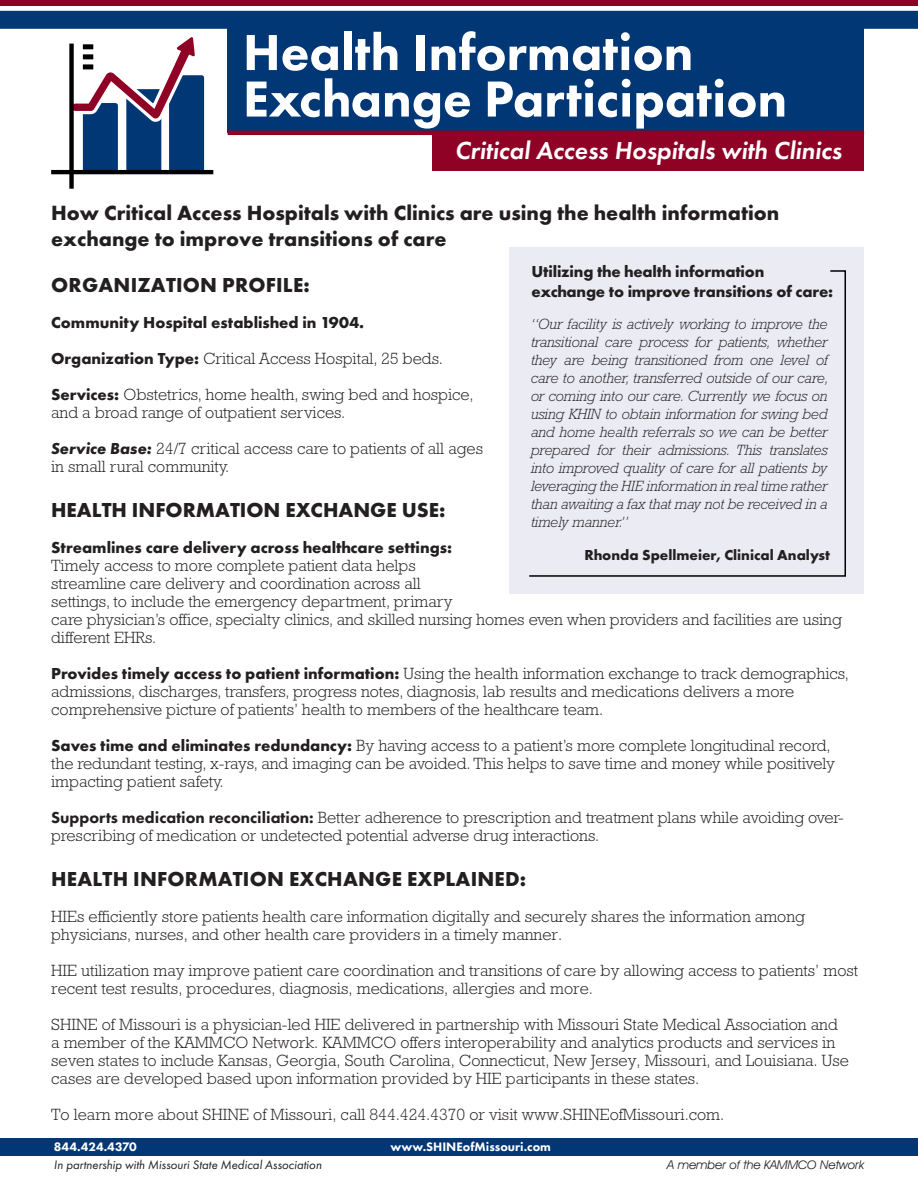
<style>
.page{position:relative;width:918px;height:1188px;background:#fff}
.page>*{position:absolute;margin:0;border:0;box-sizing:border-box;transform-origin:0 0}
.t1{font:800 52.5px "Futura PT";color:#fff}
.t2{font:italic 600 25.5px "Futura PT";color:#fff}
.t3{font:700 21.3px/25.7px "Futura PT";color:#231f20}
.t4{font:700 21px "Futura PT";letter-spacing:.01em;color:#231f20}
.t5{font:300 16.5px/18px "Rockwell";color:#231f20}
.t6{font:700 16.5px/19.8px "Futura PT";letter-spacing:-.01em;color:#231f20}
.t7{font:italic 300 15px/18px "Rockwell";letter-spacing:-.01em;color:#231f20;text-align:justify}
.t8{font:700 15px "Futura PT";color:#231f20}
.t9{font:italic 12.75px "Futura PT";color:#231f20}
.t10{font:800 12.75px "Futura PT";color:#fff}
.t11{font:italic 12px "Avant Garde IT Cby BT";color:#231f20}
.s1{font-family:"Futura PT";font-weight:700}
.s2{font-family:"Futura PT";font-weight:700;font-style:italic}
.s3{font-family:"Futura PT";font-weight:800}
</style>
<div class="page">
<div style="left:433px;top:131px;width:431px;height:40px;background:#900126"></div>
<div style="left:228px;top:20px;width:636px;height:113px;background:#013775"></div>
<div style="left:0;top:11px;width:918px;height:18px;background:#013775"></div>
<div style="left:1px;top:0;width:917px;height:6px;background:#900126"></div>
<hr style="left:228px;top:131px;width:636px;height:4px;background:#900126">
<svg style="left:51px;top:37px;width:162px;height:152px"></svg>
<div style="left:0;top:1138px;width:918px;height:18px;background:#013775"></div>
<div style="left:510px;top:247px;width:354px;height:347px;background:#eaebf3"></div>
<svg style="left:529px;top:270px;width:317px;height:307px"></svg>
<p class="t1" style="left:243px;top:20px;width:452px">Health Information</p>
<p class="t1" style="left:243px;top:66px;width:546px">Exchange Participation</p>
<p class="t2" style="left:455px;top:134px;width:388px">Critical Access Hospitals with Clinics</p>
<p class="t3" style="left:51px;top:200px;width:730px">How Critical Access Hospitals with Clinics are using the health information exchange to improve transitions of care</p>
<p class="t4" style="left:51px;top:272px;width:260px">ORGANIZATION PROFILE:</p>
<p class="t6" style="left:51px;top:313px;width:315px">Community Hospital established in 1904.</p>
<p class="t5" style="left:51px;top:350px;width:393px"><span class="s1">Organization Type:</span> Critical Access Hospital, 25 beds.</p>
<p class="t5" style="left:51px;top:386px;width:424px"><span class="s1">Services:</span> Obstetrics, home health, swing bed and hospice, and a broad range of outpatient services.</p>
<p class="t5" style="left:51px;top:440px;width:433px"><span class="s2">Service Base:</span> 24/7 critical access care to patients of all ages in small rural community.</p>
<p class="t4" style="left:51px;top:497px;width:396px">HEALTH INFORMATION EXCHANGE USE:</p>
<p class="t5" style="left:51px;top:539px;width:792px"><span class="s1">Streamlines care delivery across healthcare settings:<br></span>Timely access to more complete patient data helps<br>streamline care delivery and coordination across all<br>settings, to include the emergency department, primary<br>care physician’s office, specialty clinics, and skilled nursing homes even when providers and facilities are using different EHRs.</p>
<p class="t5" style="left:51px;top:665px;width:799px"><span class="s1">Provides timely access to patient information:</span> Using the health information exchange to track demographics, admissions, discharges, transfers, progress notes, diagnosis, lab results and medications delivers a more comprehensive picture of patients’ health to members of the healthcare team.</p>
<p class="t5" style="left:51px;top:737px;width:785px"><span class="s1">Saves time and eliminates redundancy:</span> By having access to a patient’s more complete longitudinal record, the redundant testing, x-rays, and imaging can be avoided. This helps to save time and money while positively impacting patient safety.</p>
<p class="t5" style="left:51px;top:809px;width:794px"><span class="s3">Supports medication reconciliation:</span> Better adherence to prescription and treatment plans while avoiding over&shy;prescribing of medication or undetected potential adverse drug interactions.</p>
<p class="t4" style="left:51px;top:866px;width:476px">HEALTH INFORMATION EXCHANGE EXPLAINED:</p>
<p class="t5" style="left:51px;top:908px;width:755px">HIEs efficiently store patients health care information digitally and securely shares the information among physicians, nurses, and other health care providers in a timely manner.</p>
<p class="t5" style="left:51px;top:962px;width:808px">HIE utilization may improve patient care coordination and transitions of care by allowing access to patients’ most recent test results, procedures, diagnosis, medications, allergies and more.</p>
<p class="t5" style="left:51px;top:1016px;width:799px">SHINE of Missouri is a physician-led HIE delivered in partnership with Missouri State Medical Association and a member of the KAMMCO Network. KAMMCO offers interoperability and analytics products and services in seven states to include Kansas, Georgia, South Carolina, Connecticut, New Jersey, Missouri, and Louisiana. Use cases are developed based upon information provided by HIE participants in these states.</p>
<p class="t5" style="left:51px;top:1106px;width:675px">To learn more about SHINE of Missouri, call 844.424.4370 or visit www.SHINEofMissouri.com.</p>
<p class="t6" style="left:531px;top:262px;width:303px">Utilizing the health information exchange to improve transitions of care:</p>
<p class="t7" style="left:530px;top:315px;width:299px">“Our facility is actively working to improve the transitional care process for patients, whether they are being transitioned from one level of care to another, transferred outside of our care, or coming into our care. Currently we focus on using KHIN to obtain information for swing bed and home health referrals so we can be better prepared for their admissions. This translates into improved quality of care for all patients by leveraging the HIE information in real time rather than awaiting a fax that may not be received in a timely manner.”</p>
<p class="t8" style="left:584px;top:545px;width:247px">Rhonda Spellmeier, Clinical Analyst</p>
<p class="t10" style="left:54px;top:1139px;width:84px">844.424.4370</p>
<p class="t10" style="left:391px;top:1138px;width:162px">www.SHINEofMissouri.com</p>
<p class="t9" style="left:54px;top:1157px;width:269px">In partnership with Missouri State Medical Association</p>
<p class="t11" style="left:667px;top:1158px;width:199px">A member of the KAMMCO Network</p>
</div>
